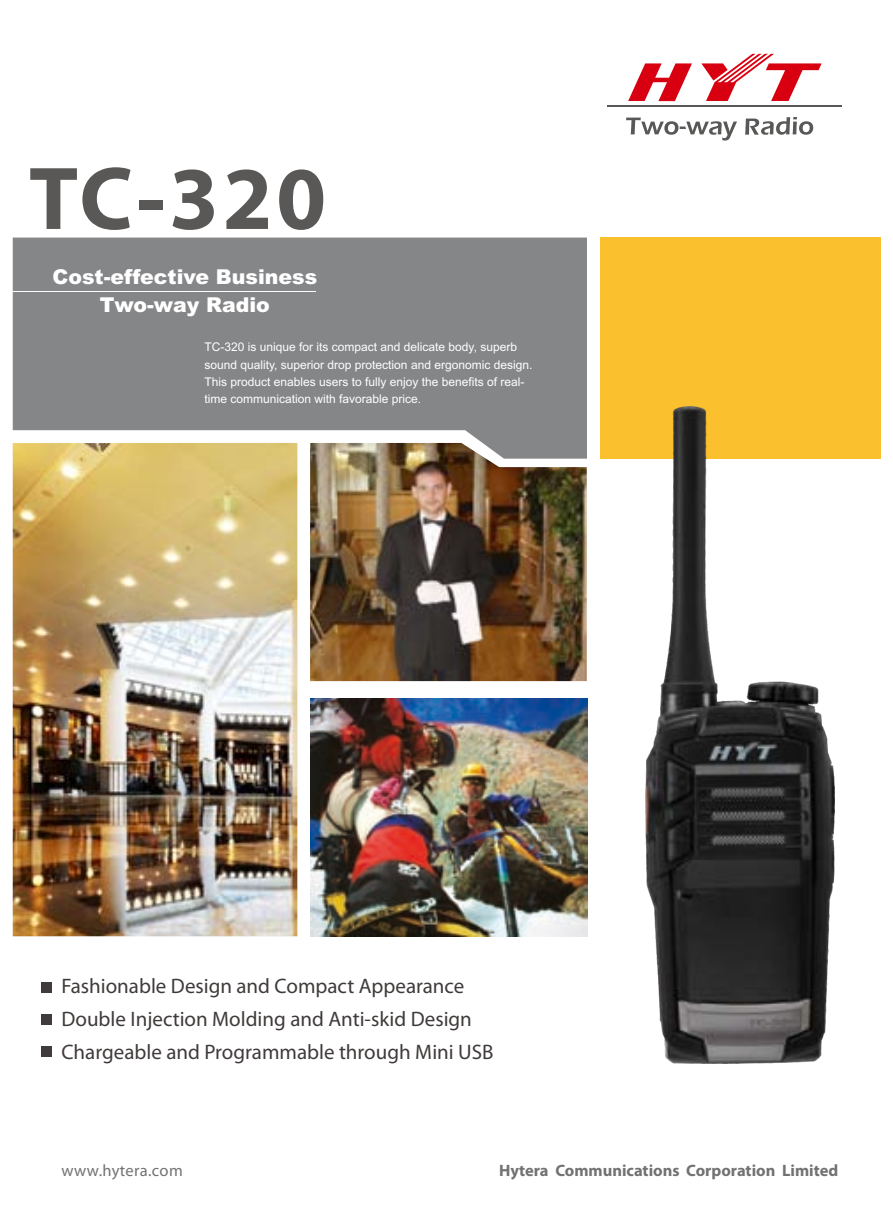
<style>
.page{position:relative;width:893px;height:1212px;background:#fff}
.page>*{position:absolute;margin:0;border:0;box-sizing:border-box;transform-origin:0 0}
.t1{font:700 90px "Myriad Pro";color:#595857}
.t2{font:21px/32.8px "Myriad Pro";color:#3f3b3a}
.t3{font:900 20.55px/29px "Arial";color:#fff;text-align:center}
.t4{font:700 16.5px "Myriad Pro";color:#727272}
.t5{font:16.5px "Myriad Pro";letter-spacing:.02em;color:#727272}
.t6{font:12px/17.4px "Arial";color:#fff}
</style>
<div class="page">
<div style="left:13px;top:238px;width:574px;height:221px;background:#858688"></div>
<hr style="left:13px;top:291px;width:303px;height:1px;background:#fff">
<div style="left:600px;top:237px;width:280px;height:222px;background:#fac02e"></div>
<img style="left:310px;top:698px;width:277px;height:238px">
<div style="left:41px;top:982px;width:11px;height:11px;background:#3f3b3a"></div>
<div style="left:41px;top:1014px;width:11px;height:11px;background:#3f3b3a"></div>
<div style="left:41px;top:1046px;width:11px;height:11px;background:#3f3b3a"></div>
<svg style="left:628px;top:54px;width:194px;height:47px"></svg>
<hr style="left:608px;top:105px;width:234px;height:1px;background:#595857">
<svg style="left:745px;top:117px;width:68px;height:18px"></svg>
<svg style="left:626px;top:118px;width:111px;height:23px"></svg>
<img style="left:645px;top:406px;width:190px;height:657px">
<img style="left:310px;top:443px;width:277px;height:238px">
<img style="left:13px;top:443px;width:284px;height:493px">
<h1 class="t1" style="left:29px;top:161px;width:299px">TC-320</h1>
<h3 class="t3" style="left:52px;top:264px;width:266px">Cost-effective Business<br>Two-way Radio</h3>
<p class="t6" style="left:204px;top:339px;width:329px">TC-320 is unique for its compact and delicate body, superb sound quality, superior drop protection and ergonomic design.<br>This product enables users to fully enjoy the benefits of real&shy;time communication with favorable price.</p>
<h2 class="t2" style="left:61px;top:971px;width:434px">Fashionable Design and Compact Appearance<br>Double Injection Molding and Anti-skid Design<br>Chargeable and Programmable through Mini USB</h2>
<h3 class="t5" style="left:61px;top:1163px;width:123px">www.hytera.com</h3>
<h3 class="t4" style="left:499px;top:1163px;width:341px">Hytera Communications Corporation Limited</h3>
</div>
